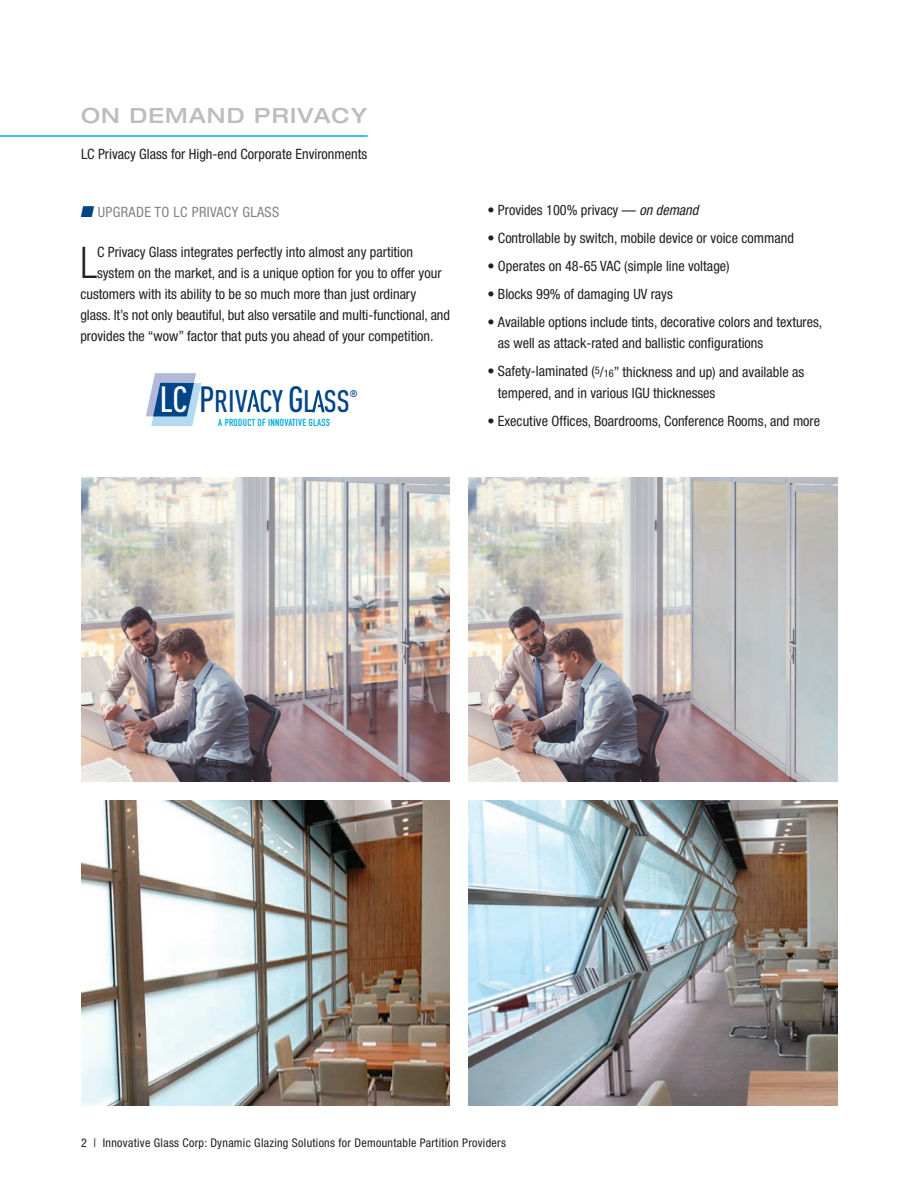
<style>
.page{position:relative;width:918px;height:1188px;background:#fff}
.page>*{position:absolute;margin:0;border:0;box-sizing:border-box;transform-origin:0 0}
.t1{font:300 condensed 43.65px "Helvetica Neue";color:#231f20;scale:.9 1}
.t2{font:500 30.9px "DIN Cond";color:#014588}
.t3{font:500 expanded 21px "Helvetica Neue";letter-spacing:.055em;color:#bcbdc0}
.t4{font:condensed 14.25px/21px "Helvetica Neue";color:#231f20}
.t5{font:condensed 14.25px "Helvetica Neue";letter-spacing:.025em;color:#808285}
.t6{font:condensed 12px "Helvetica Neue";letter-spacing:.025em;color:#231f20}
.t7{font:700 10.2px "DIN Condensed";letter-spacing:.025em;color:#00aadc}
.t8{font:700 9.75px "DIN Condensed";color:#014588}
.s1{color:#014588}
.s2{font-size:36px;color:#fff}
.s3{font-size:36px}
.s4{font-style:italic}
.s5{font-size:10.5px}
</style>
<div class="page">
<img style="left:81px;top:800px;width:368px;height:305px">
<img style="left:469px;top:800px;width:368px;height:305px">
<hr style="left:0;top:135px;width:368px;height:2px;background:#00aadc">
<img style="left:81px;top:478px;width:368px;height:304px">
<img style="left:469px;top:478px;width:368px;height:304px">
<svg style="left:146px;top:373px;width:55px;height:53px"></svg>
<svg style="left:247px;top:390px;width:13px;height:22px"></svg>
<svg style="left:312px;top:390px;width:13px;height:22px"></svg>
<h3 class="t3" style="left:81px;top:103px;width:288px">ON DEMAND PRIVACY</h3>
<p class="t4" style="left:81px;top:143px;width:288px">LC Privacy Glass for High-end Corporate Environments</p>
<p class="t5" style="left:80px;top:204px;width:200px"><span class="s1">■</span> UPGRADE TO LC PRIVACY GLASS</p>
<h1 class="t1" style="left:80px;top:237px;width:20px">L</h1>
<p class="t4" style="left:97px;top:241px;width:318px">C Privacy Glass integrates perfectly into almost any partition</p>
<p class="t4" style="left:97px;top:262px;width:346px">system on the market, and is a unique option for you to offer your</p>
<p class="t4" style="left:80px;top:283px;width:337px">customers with its ability to be so much more than just ordinary</p>
<p class="t4" style="left:80px;top:304px;width:371px">glass. It’s not only beautiful, but also versatile and multi-functional, and</p>
<p class="t4" style="left:80px;top:325px;width:355px">provides the “wow” factor that puts you ahead of your competition.</p>
<h2 class="t2" style="left:160px;top:390px;width:192px"><span class="s2">LC</span> <span class="s3">P</span>RIV CY <span class="s3">G</span>L SS</h2>
<p class="t8" style="left:350px;top:387px;width:9px">®</p>
<p class="t7" style="left:218px;top:416px;width:113px">A PRODUCT OF INNOVATIVE GLASS</p>
<p class="t4" style="left:487px;top:200px;width:216px">• Provides 100% privacy — <span class="s4">on demand</span></p>
<p class="t4" style="left:487px;top:228px;width:308px">• Controllable by switch, mobile device or voice command</p>
<p class="t4" style="left:487px;top:256px;width:244px">• Operates on 48-65 VAC (simple line voltage)</p>
<p class="t4" style="left:487px;top:284px;width:187px">• Blocks 99% of damaging UV rays</p>
<p class="t4" style="left:498px;top:312px;width:326px;text-indent:-11px">• Available options include tints, decorative colors and textures, as well as attack-rated and ballistic configurations</p>
<p class="t4" style="left:498px;top:361px;width:308px;text-indent:-10px">• Safety-laminated (<sup>5</sup>/<span class="s5">16</span>” thickness and up) and available as tempered, and in various IGU thicknesses</p>
<p class="t4" style="left:487px;top:410px;width:334px">• Executive Offices, Boardrooms, Conference Rooms, and more</p>
<p class="t6" style="left:81px;top:1136px;width:426px">2 | Innovative Glass Corp: Dynamic Glazing Solutions for Demountable Partition Providers</p>
</div>
